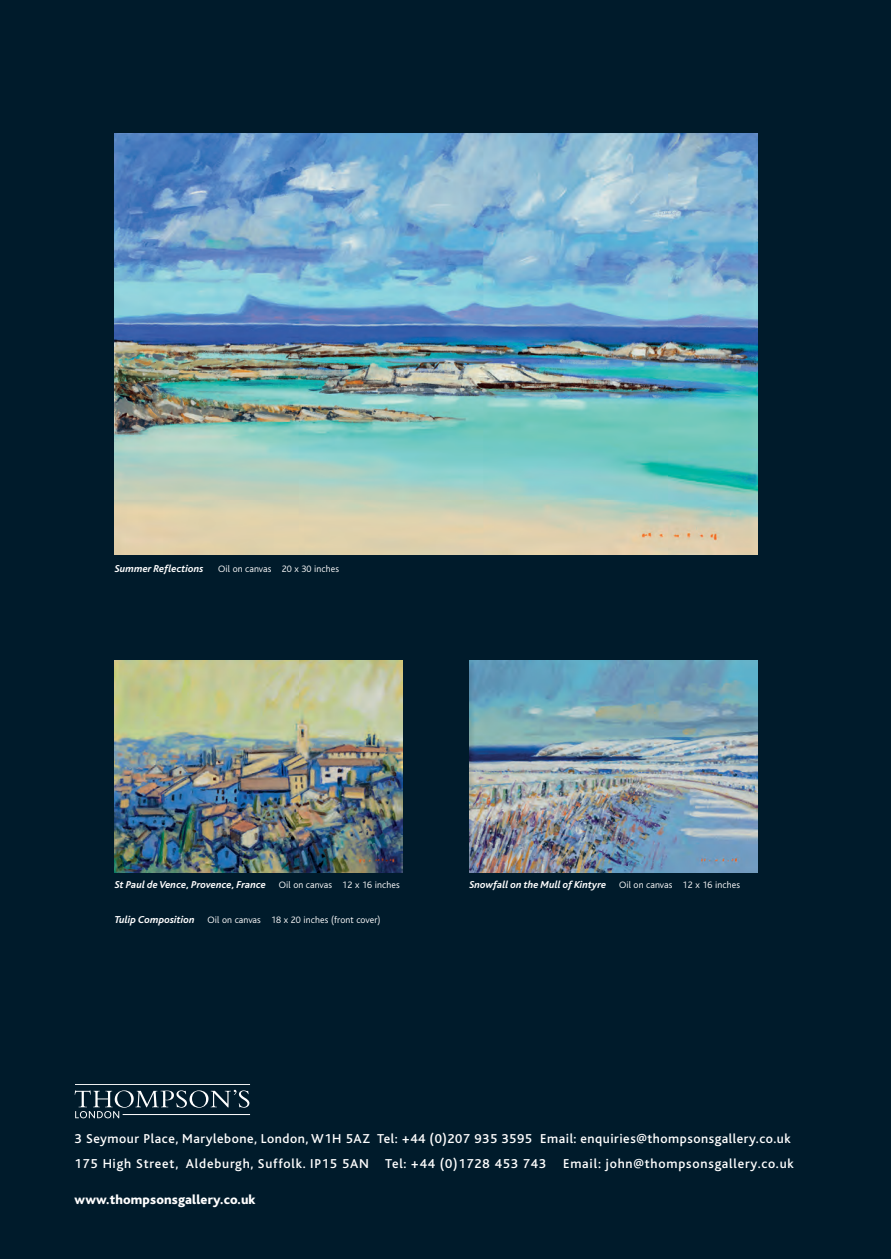
<style>
.page{position:relative;width:891px;height:1259px;background:#001b2b}
.page>*{position:absolute;margin:0;border:0;box-sizing:border-box;transform-origin:0 0}
.t1{font:500 13.5px "Bliss";letter-spacing:.04em;color:#fff}
.t2{font:500 13.5px "Bliss";letter-spacing:.06em;color:#fff}
.t3{font:800 13.5px "Bliss";letter-spacing:.01em;color:#fff}
.t4{font:italic 700 10.5px "Bliss";letter-spacing:.01em;color:#fff}
.t5{font:300 9.75px "Bliss";letter-spacing:.01em;color:#fff}
</style>
<div class="page">
<hr style="left:75px;top:1084px;width:175px;height:1px;background:#fff">
<hr style="left:123px;top:1114px;width:127px;height:1px;background:#fff">
<svg style="left:75px;top:1089px;width:174px;height:29px"></svg>
<img style="left:469px;top:661px;width:288px;height:211px">
<img style="left:115px;top:661px;width:287px;height:211px">
<img style="left:115px;top:133px;width:642px;height:421px">
<p class="t4" style="left:115px;top:563px;width:90px">Summer Reflections</p>
<p class="t5" style="left:218px;top:563px;width:122px">Oil on canvas 20 x 30 inches</p>
<p class="t4" style="left:115px;top:879px;width:153px">St Paul de Vence, Provence, France</p>
<p class="t5" style="left:279px;top:880px;width:122px">Oil on canvas 12 x 16 inches</p>
<p class="t4" style="left:469px;top:879px;width:138px">Snowfall on the Mull of Kintyre</p>
<p class="t5" style="left:619px;top:880px;width:122px">Oil on canvas 12 x 16 inches</p>
<p class="t4" style="left:115px;top:914px;width:82px">Tulip Composition</p>
<p class="t5" style="left:207px;top:915px;width:175px">Oil on canvas 18 x 20 inches (front cover)</p>
<p class="t1" style="left:75px;top:1131px;width:717px">3 Seymour Place, Marylebone, London, W1H 5AZ Tel: +44 (0)207 935 3595 Email: enquiries@thompsonsgallery.co.uk</p>
<p class="t2" style="left:75px;top:1157px;width:473px">175 High Street, Aldeburgh, Suffolk. IP15 5AN Tel: +44 (0)1728 453 743</p>
<p class="t2" style="left:563px;top:1157px;width:232px">Email: john@thompsonsgallery.co.uk</p>
<p class="t3" style="left:75px;top:1192px;width:183px">www.thompsonsgallery.co.uk</p>
</div>
